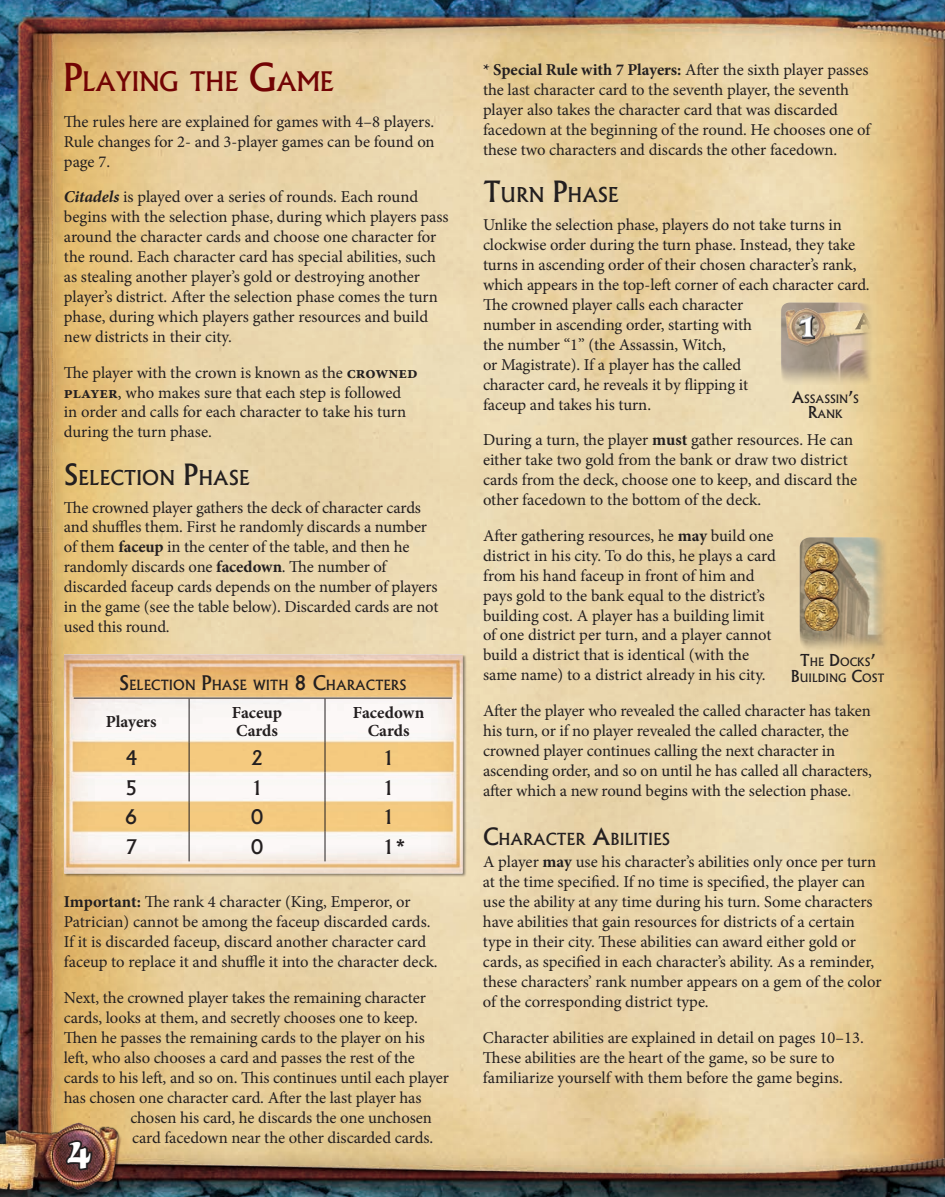
<style>
.page{position:relative;width:945px;height:1197px;background:#fff}
.page>*{position:absolute;margin:0;border:0;box-sizing:border-box;transform-origin:0 0}
.t1{font:700 38.5px "Latienne URW";color:#fff}
.Heading_1{font:500 25.72px "Albertus";letter-spacing:-.02em;color:#720404}
.Heading_2{font:500 19.6px "Albertus";color:#231f20}
.t2{font:500 19.25px "Albertus";color:#231f20}
.t3{font:700 16.97px/17.5px "Minion Pro";letter-spacing:-.005em;color:#231f20}
.Body{font:16.62px/19.9px "Minion Pro";letter-spacing:-.005em;color:#231f20}
.Heading_3{font:500 15.92px "Albertus";color:#231f20}
.t4{font:500 13.47px "Albertus";color:#231f20}
.t5{font:500 11.03px/15.8px "Albertus";color:#231f20;text-align:center}
.s1{font-size:36.75px}
.s2{font-weight:700;font-style:italic}
.s3{font-weight:700}
.s4{font-size:28px}
.s5{font-size:19.25px}
.s6{font-size:22.75px}
.s7{font-size:15.75px}
</style>
<div class="page">
<img style="left:0;top:0;width:945px;height:1197px">
<div style="left:63px;top:655px;width:404px;height:222px;background:#231f20;opacity:.5"></div>
<img style="left:64px;top:653px;width:399px;height:222px">
<hr style="left:189px;top:699px;width:1px;height:44px;background:#231f20">
<hr style="left:189px;top:743px;width:1px;height:30px;background:#231f20">
<svg style="left:189px;top:773px;width:1px;height:29px"></svg>
<hr style="left:189px;top:802px;width:1px;height:30px;background:#231f20">
<svg style="left:189px;top:832px;width:1px;height:29px"></svg>
<hr style="left:325px;top:699px;width:1px;height:44px;background:#231f20">
<hr style="left:325px;top:743px;width:1px;height:30px;background:#231f20">
<svg style="left:325px;top:773px;width:1px;height:29px"></svg>
<hr style="left:325px;top:802px;width:1px;height:30px;background:#231f20">
<svg style="left:325px;top:832px;width:1px;height:29px"></svg>
<hr style="left:74px;top:698px;width:115px;height:1px;background:#231f20">
<hr style="left:189px;top:698px;width:136px;height:1px;background:#231f20">
<hr style="left:325px;top:698px;width:127px;height:1px;background:#231f20">
<div style="left:781px;top:302px;width:93px;height:85px;background:#e4cb92"></div>
<img style="left:781px;top:303px;width:89px;height:83px">
<div style="left:786px;top:309px;width:86px;height:39px;background:#231f20;opacity:.75"></div>
<div style="left:789px;top:306px;width:71px;height:41px;background:#231f20;opacity:.25"></div>
<img style="left:800px;top:315px;width:15px;height:24px">
<div style="left:800px;top:537px;width:91px;height:116px;background:#231f20;opacity:.5"></div>
<img style="left:800px;top:537px;width:88px;height:114px">
<img style="left:800px;top:537px;width:55px;height:17px">
<img style="left:800px;top:554px;width:55px;height:27px">
<img style="left:800px;top:581px;width:55px;height:66px">
<img style="left:805px;top:542px;width:35px;height:88px">
<svg style="left:63px;top:1138px;width:32px;height:35px"></svg>
<svg style="left:855px;top:311px;width:25px;height:18px"></svg>
<p class="Heading_1" style="left:64px;top:66px;width:271px"><span class="s1">P</span>LAYING THE <span class="s1">G</span>AME</p>
<p class="Body" style="left:64px;top:111px;width:372px;text-align:justify">The rules here are explained for games with 4–8 players.<br>Rule changes for 2- and 3-player games can be found on page 7.</p>
<p class="Body" style="left:64px;top:187px;width:386px"><span class="s2">Citadels</span> is played over a series of rounds. Each round begins with the selection phase, during which players pass around the character cards and choose one character for the round. Each character card has special abilities, such as stealing another player’s gold or destroying another player’s district. After the selection phase comes the turn phase, during which players gather resources and build new districts in their city.</p>
<p class="Body" style="left:64px;top:362px;width:355px">The player with the crown is known as the <span class="s3">crowned player</span>, who makes sure that each step is followed in order and calls for each character to take his turn during the turn phase.</p>
<p class="Heading_2" style="left:64px;top:465px;width:187px"><span class="s4">S</span>ELECTION <span class="s4">P</span>HASE</p>
<p class="Body" style="left:64px;top:497px;width:376px">The crowned player gathers the deck of character cards and shuffles them. First he randomly discards a number of them <span class="s3">faceup</span> in the center of the table, and then he randomly discards one <span class="s3">facedown</span>. The number of discarded faceup cards depends on the number of players in the game (see the table below). Discarded cards are not used this round.</p>
<p class="t4" style="left:119px;top:677px;width:289px"><span class="s5">S</span>ELECTION <span class="s5">P</span>HASE WITH <span class="s5">8 C</span>HARACTERS</p>
<p class="t3" style="left:106px;top:712px;width:52px">Players</p>
<p class="t3" style="left:232px;top:704px;width:52px">Faceup<br>Cards</p>
<p class="t3" style="left:353px;top:704px;width:73px;text-align:center">Facedown<br>Cards</p>
<p class="t2" style="left:125px;top:746px;width:14px">4</p>
<p class="t2" style="left:251px;top:746px;width:14px">2</p>
<p class="t2" style="left:383px;top:746px;width:14px">1</p>
<p class="t2" style="left:125px;top:776px;width:14px">5</p>
<p class="t2" style="left:251px;top:776px;width:14px">1</p>
<p class="t2" style="left:383px;top:776px;width:14px">1</p>
<p class="t2" style="left:125px;top:805px;width:14px">6</p>
<p class="t2" style="left:251px;top:805px;width:14px">0</p>
<p class="t2" style="left:383px;top:805px;width:14px">1</p>
<p class="t2" style="left:125px;top:835px;width:14px">7</p>
<p class="t2" style="left:251px;top:835px;width:14px">0</p>
<p class="t2" style="left:383px;top:835px;width:26px">1*</p>
<p class="Body" style="left:64px;top:892px;width:375px"><span class="s3">Important:</span> The rank 4 character (King, Emperor, or Patrician) cannot be among the faceup discarded cards.<br>If it is discarded faceup, discard another character card faceup to replace it and shuffle it into the character deck.</p>
<p class="Body" style="left:64px;top:988px;width:364px">Next, the crowned player takes the remaining character</p>
<p class="Body" style="left:64px;top:1008px;width:356px">cards, looks at them, and secretly chooses one to keep.</p>
<p class="Body" style="left:64px;top:1028px;width:362px">Then he passes the remaining cards to the player on his</p>
<p class="Body" style="left:64px;top:1047px;width:353px">left, who also chooses a card and passes the rest of the</p>
<p class="Body" style="left:64px;top:1067px;width:387px">cards to his left, and so on. This continues until each player</p>
<p class="Body" style="left:64px;top:1087px;width:359px">has chosen one character card. After the last player has</p>
<p class="Body" style="left:130px;top:1107px;width:303px">chosen his card, he discards the one unchosen</p>
<p class="Body" style="left:132px;top:1127px;width:303px">card facedown near the other discarded cards.</p>
<h1 class="t1" style="left:67px;top:1130px;width:26px">4</h1>
<p class="Body" style="left:483px;top:60px;width:389px"><span class="s3">* Special Rule with 7 Players:</span> After the sixth player passes the last character card to the seventh player, the seventh player also takes the character card that was discarded facedown at the beginning of the round. He chooses one of these two characters and discards the other facedown.</p>
<p class="Heading_2" style="left:483px;top:183px;width:137px"><span class="s4">T</span>URN <span class="s4">P</span>HASE</p>
<p class="Body" style="left:483px;top:215px;width:388px">Unlike the selection phase, players do not take turns in clockwise order during the turn phase. Instead, they take turns in ascending order of their chosen character’s rank, which appears in the top-left corner of each character card.<br>The crowned player calls each character<br>number in ascending order, starting with<br>the number “1” (the Assassin, Witch,<br>or Magistrate). If a player has the called<br>character card, he reveals it by flipping it<br>faceup and takes his turn.</p>
<p class="Body" style="left:483px;top:430px;width:376px">During a turn, the player <span class="s3">must</span> gather resources. He can either take two gold from the bank or draw two district cards from the deck, choose one to keep, and discard the other facedown to the bottom of the deck.</p>
<p class="Body" style="left:483px;top:526px;width:295px">After gathering resources, he <span class="s3">may</span> build one district in his city. To do this, he plays a card from his hand faceup in front of him and pays gold to the bank equal to the district’s building cost. A player has a building limit of one district per turn, and a player cannot build a district that is identical (with the same name) to a district already in his city.</p>
<p class="Body" style="left:483px;top:701px;width:391px">After the player who revealed the called character has taken his turn, or if no player revealed the called character, the crowned player continues calling the next character in ascending order, and so on until he has called all characters, after which a new round begins with the selection phase.</p>
<p class="Heading_3" style="left:483px;top:829px;width:189px"><span class="s6">C</span>HARACTER <span class="s6">A</span>BILITIES</p>
<p class="Body" style="left:483px;top:852px;width:400px">A player <span class="s3">may</span> use his character’s abilities only once per turn at the time specified. If no time is specified, the player can use the ability at any time during his turn. Some characters have abilities that gain resources for districts of a certain type in their city. These abilities can award either gold or cards, as specified in each character’s ability. As a reminder, these characters’ rank number appears on a gem of the color of the corresponding district type.</p>
<p class="Body" style="left:483px;top:1028px;width:382px">Character abilities are explained in detail on pages 10–13.<br>These abilities are the heart of the game, so be sure to familiarize yourself with them before the game begins.</p>
<p class="t5" style="left:792px;top:391px;width:69px"><span class="s7">A</span>SSASSIN<span class="s7">’</span>S<br><span class="s7">R</span>ANK</p>
<p class="t5" style="left:791px;top:654px;width:95px"><span class="s7">T</span>HE <span class="s7">D</span>OCKS<span class="s7">’<br>B</span>UILDING <span class="s7">C</span>OST</p>
</div>
